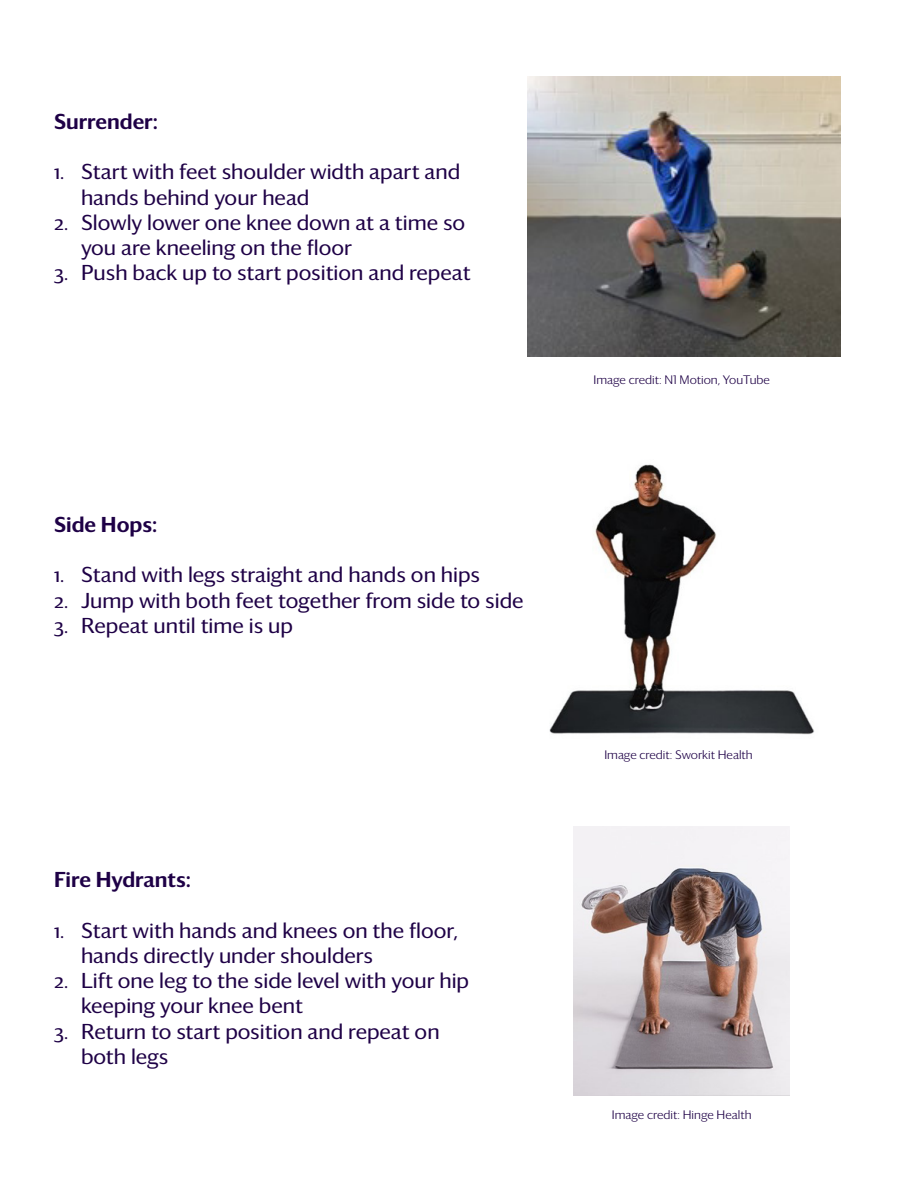
<style>
.page{position:relative;width:918px;height:1188px;background:#fff}
.page>*{position:absolute;margin:0;border:0;box-sizing:border-box;transform-origin:0 0}
.t1{font:21px/25.2px "Darby Sans";color:#1e0046}
.t2{font:500 21px "Darby Sans";color:#1e0046}
.t3{font:300 12px "Darby Sans";color:#1e0046}
</style>
<div class="page">
<img style="left:527px;top:76px;width:314px;height:280px">
<img style="left:549px;top:464px;width:266px;height:271px">
<img style="left:573px;top:826px;width:217px;height:270px">
<p class="t2" style="left:54px;top:106px;width:105px">Surrender:</p>
<p class="t1" style="left:81px;top:159px;width:381px;text-indent:-27px">1. Start with feet shoulder width apart and hands behind your head</p>
<p class="t1" style="left:81px;top:209px;width:386px;text-indent:-27px">2. Slowly lower one knee down at a time so you are kneeling on the floor</p>
<p class="t1" style="left:54px;top:259px;width:418px">3. Push back up to start position and repeat</p>
<p class="t2" style="left:54px;top:509px;width:105px">Side Hops:</p>
<p class="t1" style="left:54px;top:562px;width:427px">1. Stand with legs straight and hands on hips</p>
<p class="t1" style="left:54px;top:587px;width:471px">2. Jump with both feet together from side to side</p>
<p class="t1" style="left:54px;top:612px;width:241px">3. Repeat until time is up</p>
<p class="t2" style="left:54px;top:864px;width:139px">Fire Hydrants:</p>
<p class="t1" style="left:81px;top:917px;width:378px;text-indent:-27px">1. Start with hands and knees on the floor, hands directly under shoulders</p>
<p class="t1" style="left:81px;top:967px;width:390px;text-indent:-27px">2. Lift one leg to the side level with your hip keeping your knee bent</p>
<p class="t1" style="left:81px;top:1018px;width:360px;text-indent:-27px">3. Return to start position and repeat on both legs</p>
<p class="t3" style="left:594px;top:371px;width:178px">Image credit: N1 Motion, YouTube</p>
<p class="t3" style="left:604px;top:746px;width:150px">Image credit: Sworkit Health</p>
<p class="t3" style="left:612px;top:1106px;width:141px">Image credit: Hinge Health</p>
</div>
